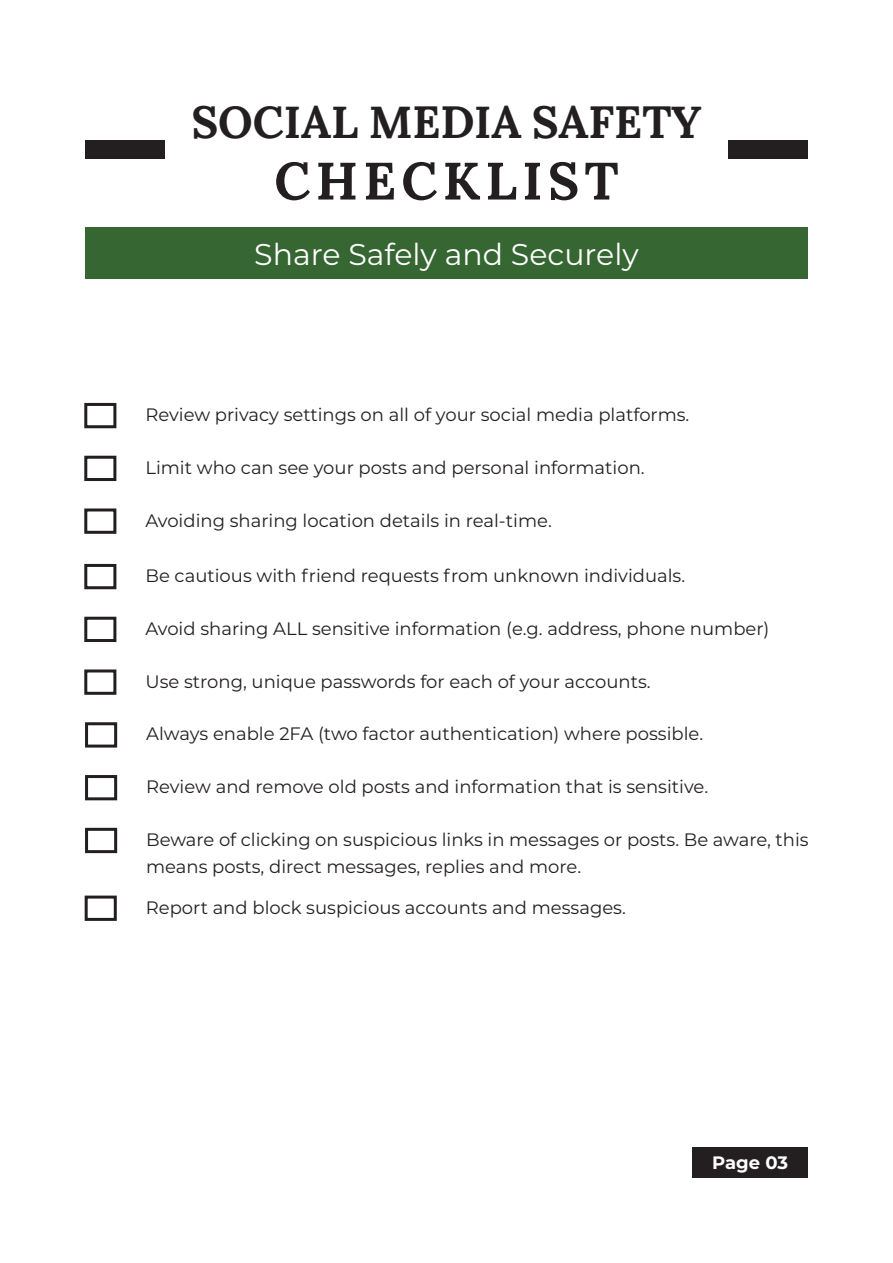
<style>
.page{position:relative;width:893px;height:1263px;background:#fff}
.page>*{position:absolute;margin:0;border:0;box-sizing:border-box;transform-origin:0 0}
.Paragraph_Style_11{font:700 52.5px "Lora";letter-spacing:.1em;color:#231f20}
.Paragraph_Style_5{font:700 45px "Lora";color:#231f20}
.Paragraph_Style_14{font:30px "Montserrat";color:#fff}
.Paragraph_Style_9{font:18px/27px "Montserrat";color:#231f20}
.Paragraph_Style_13{font:700 18px "Montserrat";letter-spacing:-.005em;color:#fff}
</style>
<div class="page">
<div style="left:85px;top:227px;width:723px;height:52px;background:#366631"></div>
<div style="left:692px;top:1148px;width:116px;height:30px;background:#231f20"></div>
<div style="left:729px;top:140px;width:79px;height:18px;background:#231f20"></div>
<div style="left:85px;top:140px;width:79px;height:18px;background:#231f20"></div>
<div style="left:84px;top:403px;width:32px;height:25px;border:3px solid #231f20"></div>
<div style="left:84px;top:456px;width:32px;height:25px;border:3px solid #231f20"></div>
<div style="left:84px;top:508px;width:32px;height:26px;border:3px solid #231f20"></div>
<div style="left:84px;top:564px;width:32px;height:25px;border:3px solid #231f20"></div>
<div style="left:84px;top:617px;width:32px;height:25px;border:3px solid #231f20"></div>
<div style="left:84px;top:669px;width:32px;height:26px;border:3px solid #231f20"></div>
<div style="left:85px;top:722px;width:32px;height:25px;border:3px solid #231f20"></div>
<div style="left:85px;top:775px;width:32px;height:25px;border:3px solid #231f20"></div>
<div style="left:85px;top:828px;width:32px;height:25px;border:3px solid #231f20"></div>
<div style="left:85px;top:895px;width:32px;height:26px;border:3px solid #231f20"></div>
<p class="Paragraph_Style_5" style="left:191px;top:84px;width:512px">SOCIAL MEDIA SAFETY</p>
<p class="Paragraph_Style_11" style="left:274px;top:136px;width:346px">CHECKLIST</p>
<p class="Paragraph_Style_14" style="left:254px;top:234px;width:386px">Share Safely and Securely</p>
<p class="Paragraph_Style_9" style="left:145px;top:401px;width:545px">Review privacy settings on all of your social media platforms.</p>
<p class="Paragraph_Style_9" style="left:145px;top:453px;width:501px">Limit who can see your posts and personal information.</p>
<p class="Paragraph_Style_9" style="left:145px;top:506px;width:408px">Avoiding sharing location details in real-time.</p>
<p class="Paragraph_Style_9" style="left:145px;top:562px;width:541px">Be cautious with friend requests from unknown individuals.</p>
<p class="Paragraph_Style_9" style="left:145px;top:614px;width:625px">Avoid sharing ALL sensitive information (e.g. address, phone number)</p>
<p class="Paragraph_Style_9" style="left:145px;top:667px;width:507px">Use strong, unique passwords for each of your accounts.</p>
<p class="Paragraph_Style_9" style="left:146px;top:720px;width:559px">Always enable 2FA (two factor authentication) where possible.</p>
<p class="Paragraph_Style_9" style="left:146px;top:773px;width:564px">Review and remove old posts and information that is sensitive.</p>
<p class="Paragraph_Style_9" style="left:146px;top:825px;width:664px">Beware of clicking on suspicious links in messages or posts. Be aware, this means posts, direct messages, replies and more.</p>
<p class="Paragraph_Style_9" style="left:146px;top:893px;width:482px">Report and block suspicious accounts and messages.</p>
<p class="Paragraph_Style_13" style="left:712px;top:1149px;width:77px">Page 03</p>
</div>
